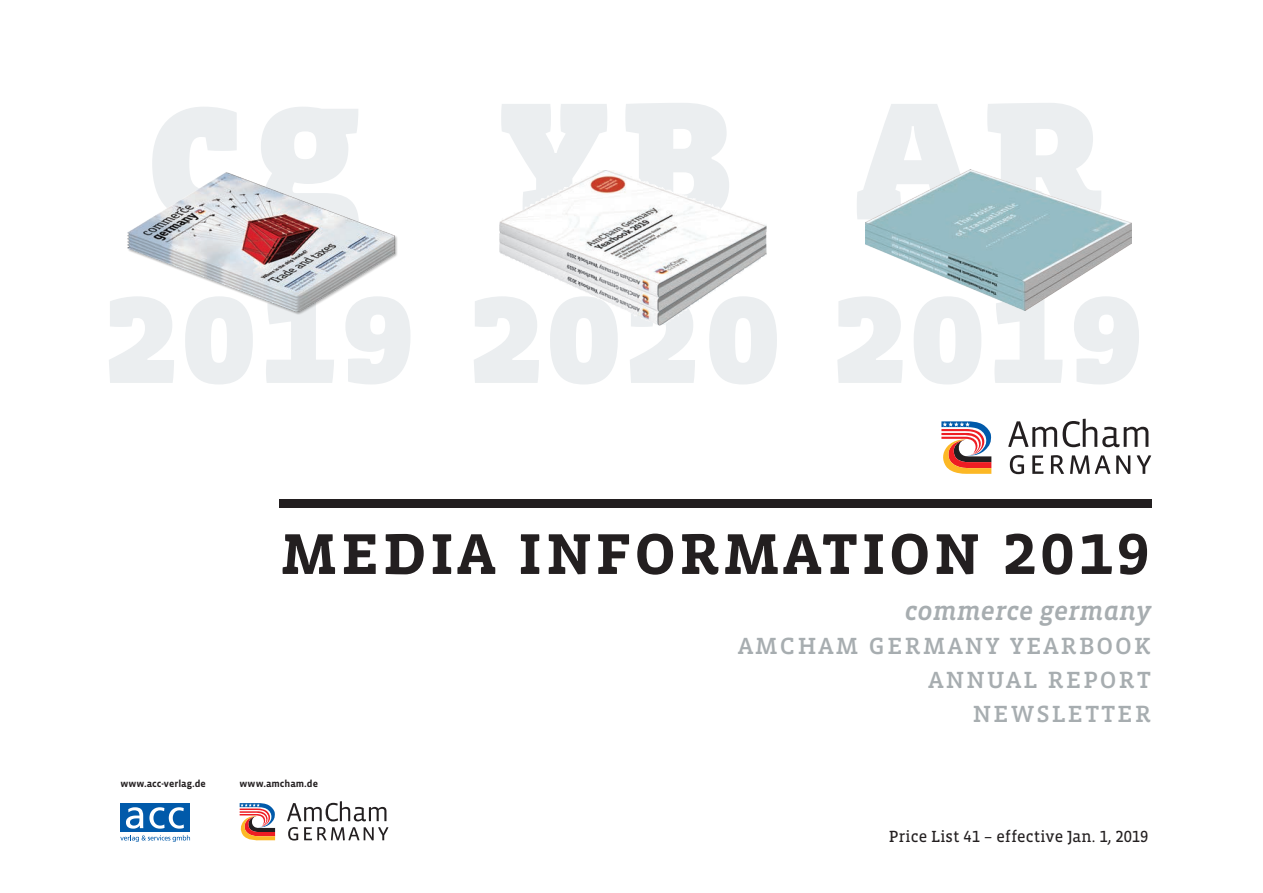
<style>
.page{position:relative;width:1263px;height:893px;background:#fff}
.page>*{position:absolute;margin:0;border:0;box-sizing:border-box;transform-origin:0 0}
.t1{font:500 72.75px "Vista Slab OT";letter-spacing:.02em;color:#231f20}
.t2{font:29.55px/33.9px "Vista Slab OT";letter-spacing:.04em;color:#a7adb0;text-align:right}
.t3{font:italic 500 27px "Vista Slab OT";color:#a7adb0}
.t4{font:16.5px "Vista Slab OT";color:#231f20}
.t5{font:700 10.05px "Vista Sans OT";color:#231f20}
</style>
<div class="page">
<svg style="left:288px;top:827px;width:100px;height:13px"></svg>
<svg style="left:287px;top:801px;width:99px;height:20px"></svg>
<svg style="left:240px;top:803px;width:35px;height:38px"></svg>
<div style="left:121px;top:803px;width:69px;height:29px;background:#015aaa"></div>
<svg style="left:126px;top:807px;width:17px;height:22px"></svg>
<svg style="left:149px;top:807px;width:35px;height:22px"></svg>
<svg style="left:120px;top:835px;width:70px;height:7px"></svg>
<div style="left:279px;top:499px;width:872px;height:9px;background:#231f20"></div>
<svg style="left:1010px;top:455px;width:141px;height:19px"></svg>
<svg style="left:1008px;top:419px;width:140px;height:28px"></svg>
<svg style="left:941px;top:421px;width:50px;height:53px"></svg>
<img style="left:499px;top:170px;width:114px;height:132px">
<img style="left:865px;top:170px;width:266px;height:140px">
<img style="left:127px;top:172px;width:270px;height:143px">
<h1 class="t1" style="left:279px;top:512px;width:873px">Media information 2019</h1>
<p class="t3" style="left:905px;top:597px;width:247px">commerce germany</p>
<p class="t2" style="left:738px;top:628px;width:415px">AmCham Germany Yearbook<br>Annual Report<br>Newsletter</p>
<p class="t5" style="left:120px;top:779px;width:87px">www.acc-verlag.de</p>
<p class="t5" style="left:240px;top:779px;width:80px">www.amcham.de</p>
<p class="t4" style="left:889px;top:828px;width:261px">Price List 41 – effective Jan. 1, 2019</p>
</div>
